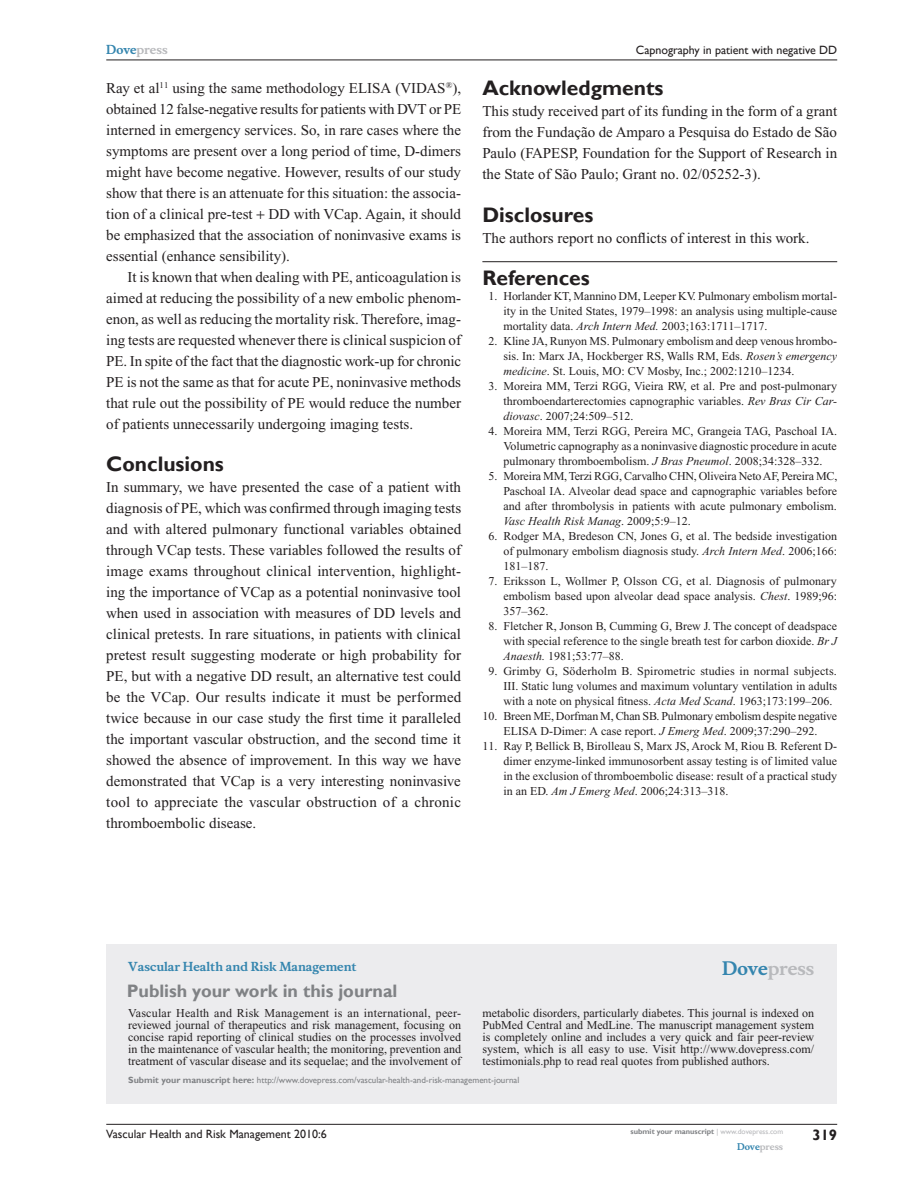
<style>
.page{position:relative;width:918px;height:1188px;background:#fff}
.page>*{position:absolute;margin:0;border:0;box-sizing:border-box;transform-origin:0 0}
.t1{font:700 21px "Gill Sans";color:#231f20}
.t2{font:700 18px "Gill Sans";color:#808285}
.t3{font:700 18px "Musee";color:#b8b9bc}
.t4{font:15px/21px "Times New Roman";color:#231f20;text-align:justify}
.t5{font:700 15px "Gill Sans";color:#231f20}
.t6{font:12px/15px "Times New Roman";color:#231f20;text-align:justify}
.t7{font:12px "Gill Sans";color:#231f20}
.t8{font:700 12px "Musee";color:#3485ae}
.t9{font:700 12px "Musee";color:#b8b9bc}
.t10{font:9px "Gill Sans";color:#808285}
.t11{font:700 9px "Musee";color:#b8b9bc}
.t12{font:700 7.5px "Gill Sans";color:#808285}
.s1{color:#3485ae}
.s2{font-style:italic}
.s3{font-weight:700}
.s4{font-weight:400;color:#b8b9bc}
</style>
<div class="page">
<div style="left:106px;top:944px;width:731px;height:159px;background:#ececee"></div>
<hr style="left:106px;top:1124px;width:731px;height:1px;background:#231f20">
<hr style="left:106px;top:60px;width:731px;height:1px;background:#231f20">
<hr style="left:482px;top:261px;width:355px;height:1px;background:#231f20">
<p class="t9" style="left:106px;top:43px;width:63px"><span class="s1">Dove</span>press</p>
<p class="t7" style="left:636px;top:43px;width:203px">Capnography in patient with negative DD</p>
<p class="t4" style="left:106px;top:77px;width:356px">Ray et al<sup>11</sup> using the same methodology ELISA (VIDAS<sup>®</sup>), obtained 12 false-negative results for patients with DVT or PE interned in emergency services. So, in rare cases where the symptoms are present over a long period of time, D-dimers might have become negative. However, results of our study show that there is an attenuate for this situation: the associa&shy;tion of a clinical pre-test DD with VCap. Again, it should be emphasized that the association of noninvasive exams is essential (enhance sensibility).</p>
<p class="t4" style="left:106px;top:266px;width:356px;text-indent:21px">It is known that when dealing with PE, anticoagulation is aimed at reducing the possibility of a new embolic phenom&shy;enon, as well as reducing the mortality risk. Therefore, imag&shy;ing tests are requested whenever there is clinical suspicion of PE. In spite of the fact that the diagnostic work-up for chronic PE is not the same as that for acute PE, noninvasive methods that rule out the possibility of PE would reduce the number of patients unnecessarily undergoing imaging tests.</p>
<h1 class="t1" style="left:106px;top:451px;width:119px">Conclusions</h1>
<p class="t4" style="left:106px;top:476px;width:357px">In summary, we have presented the case of a patient with diagnosis of PE, which was confirmed through imaging tests and with altered pulmonary functional variables obtained through VCap tests. These variables followed the results of image exams throughout clinical intervention, highlight&shy;ing the importance of VCap as a potential noninvasive tool when used in association with measures of DD levels and clinical pretests. In rare situations, in patients with clinical pretest result suggesting moderate or high probability for PE, but with a negative DD result, an alternative test could be the VCap. Our results indicate it must be performed twice because in our case study the first time it paralleled the important vascular obstruction, and the second time it showed the absence of improvement. In this way we have demonstrated that VCap is a very interesting noninvasive tool to appreciate the vascular obstruction of a chronic thromboembolic disease.</p>
<h1 class="t1" style="left:482px;top:76px;width:183px">Acknowledgments</h1>
<p class="t4" style="left:482px;top:101px;width:356px">This study received part of its funding in the form of a grant from the Fundação de Amparo a Pesquisa do Estado de São Paulo (FAPESP, Foundation for the Support of Research in the State of São Paulo; Grant no. 02/05252-3).</p>
<h1 class="t1" style="left:482px;top:202px;width:112px">Disclosures</h1>
<p class="t4" style="left:482px;top:227px;width:329px">The authors report no conflicts of interest in this work.</p>
<h1 class="t1" style="left:482px;top:265px;width:109px">References</h1>
<p class="t6" style="left:503px;top:288px;width:335px;text-indent:-15px">1. Horlander KT, Mannino DM, Leeper KV. Pulmonary embolism mortal&shy;ity in the United States, 1979–1998: an analysis using multiple-cause mortality data. <span class="s2">Arch Intern Med.</span> 2003;163:1711–1717.</p>
<p class="t6" style="left:503px;top:333px;width:335px;text-indent:-15px">2. Kline JA, Runyon MS. Pulmonary embolism and deep venous hrombo&shy;sis. In: Marx JA, Hockberger RS, Walls RM, Eds. <span class="s2">Rosen’s emergency medicine</span>. St. Louis, MO: CV Mosby, Inc.; 2002:1210–1234.</p>
<p class="t6" style="left:503px;top:378px;width:335px;text-indent:-15px">3. Moreira MM, Terzi RGG, Vieira RW, et al. Pre and post-pulmonary thromboendarterectomies capnographic variables. <span class="s2">Rev Bras Cir Car&shy;diovasc</span>. 2007;24:509–512.</p>
<p class="t6" style="left:503px;top:423px;width:335px;text-indent:-15px">4. Moreira MM, Terzi RGG, Pereira MC, Grangeia TAG, Paschoal IA.<br>Volumetric capnography as a noninvasive diagnostic procedure in acute pulmonary thromboembolism. <span class="s2">J Bras Pneumol</span>. 2008;34:328–332.</p>
<p class="t6" style="left:503px;top:468px;width:336px;text-indent:-15px">5. Moreira MM, Terzi RGG, Carvalho CHN, Oliveira Neto AF, Pereira MC, Paschoal IA. Alveolar dead space and capnographic variables before and after thrombolysis in patients with acute pulmonary embolism.<br><span class="s2">Vasc Health Risk Manag</span>. 2009;5:9–12.</p>
<p class="t6" style="left:503px;top:528px;width:335px;text-indent:-15px">6. Rodger MA, Bredeson CN, Jones G, et al. The bedside investigation of pulmonary embolism diagnosis study. <span class="s2">Arch Intern Med</span>. 2006;166:<br>181–187.</p>
<p class="t6" style="left:503px;top:573px;width:335px;text-indent:-15px">7. Eriksson L, Wollmer P, Olsson CG, et al. Diagnosis of pulmonary embolism based upon alveolar dead space analysis. <span class="s2">Chest</span>. 1989;96:<br>357–362.</p>
<p class="t6" style="left:503px;top:618px;width:335px;text-indent:-15px">8. Fletcher R, Jonson B, Cumming G, Brew J. The concept of deadspace with special reference to the single breath test for carbon dioxide. <span class="s2">Br J Anaesth.</span> 1981;53:77–88.</p>
<p class="t6" style="left:503px;top:663px;width:335px;text-indent:-15px">9. Grimby G, Söderholm B. Spirometric studies in normal subjects.<br>III. Static lung volumes and maximum voluntary ventilation in adults with a note on physical fitness. <span class="s2">Acta Med Scand</span>. 1963;173:199–206.</p>
<p class="t6" style="left:482px;top:708px;width:356px;text-align:center">10. Breen ME, Dorfman M, Chan SB. Pulmonary embolism despite negative<br>ELISA D-Dimer: A case report. <span class="s2">J Emerg Med</span>. 2009;37:290–292.</p>
<p class="t6" style="left:503px;top:738px;width:335px;text-indent:-21px">11. Ray P, Bellick B, Birolleau S, Marx JS, Arock M, Riou B. Referent D&shy;dimer enzyme-linked immunosorbent assay testing is of limited value in the exclusion of thromboembolic disease: result of a practical study in an ED. <span class="s2">Am J Emerg Med</span>. 2006;24:313–318.</p>
<p class="t8" style="left:128px;top:959px;width:230px">Vascular Health and Risk Management</p>
<h2 class="t2" style="left:127px;top:980px;width:272px">Publish your work in this journal</h2>
<h2 class="t3" style="left:722px;top:958px;width:94px"><span class="s1">Dove</span>press</h2>
<p class="t6" style="left:128px;top:1007px;width:334px;line-height:12px">Vascular Health and Risk Management is an international, peer&shy;reviewed journal of therapeutics and risk management, focusing on concise rapid reporting of clinical studies on the processes involved in the maintenance of vascular health; the monitoring, prevention and treatment of vascular disease and its sequelae; and the involvement of</p>
<p class="t6" style="left:482px;top:1007px;width:333px;line-height:12px">metabolic disorders, particularly diabetes. This journal is indexed on PubMed Central and MedLine. The manuscript management system is completely online and includes a very quick and fair peer-review system, which is all easy to use. Visit http://www.dovepress.com/ testimonials.php to read real quotes from published authors.</p>
<p class="t10" style="left:128px;top:1075px;width:393px"><span class="s3">Submit your manuscript here:</span> http://www.dovepress.com/vascular-health-and-risk-management-journal</p>
<p class="t7" style="left:106px;top:1127px;width:222px">Vascular Health and Risk Management 2010:6</p>
<p class="t12" style="left:631px;top:1127px;width:154px">submit your manuscript <span class="s4">| www.dovepress.com</span></p>
<p class="t11" style="left:737px;top:1141px;width:48px"><span class="s1">Dove</span>press</p>
<p class="t5" style="left:812px;top:1126px;width:26px">319</p>
</div>
